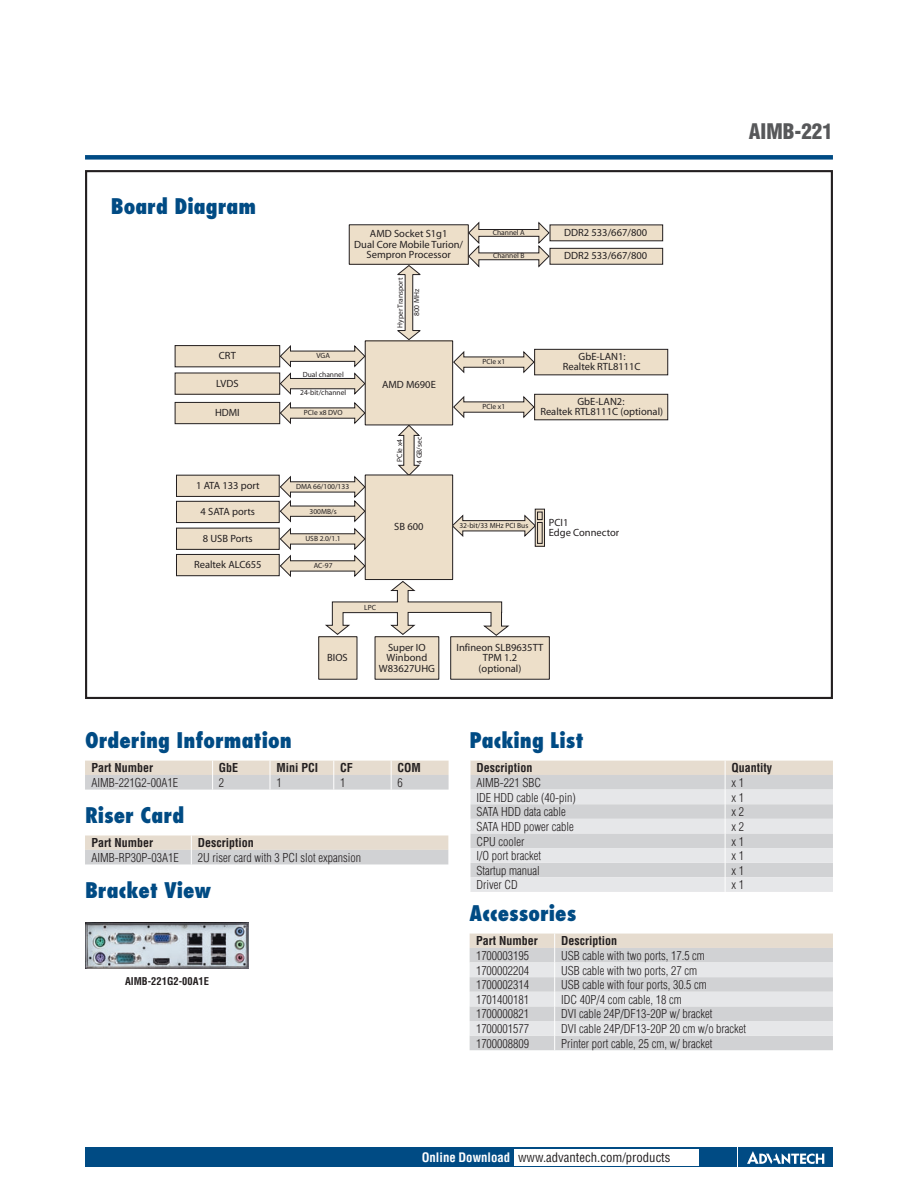
<style>
.page{position:relative;width:918px;height:1188px;background:#fff}
.page>*{position:absolute;margin:0;border:0;box-sizing:border-box;transform-origin:0 0}
.DS_Paragraph_Header{font:800 condensed 21px "Futura";color:#004b84}
.DS_Headline-1P{font:900 condensed 21px "Helvetica";color:#57585a}
.DS_www{font:condensed 12.75px "Helvetica";color:#231f20}
.DS_www-2{font:700 condensed 12.75px "Helvetica";color:#fff}
.DS_Tab-data{font:300 condensed 12px "Helvetica";color:#231f20}
.DS_Tab-data-2{font:700 condensed 12px "Helvetica";color:#231f20}
.t1{font:10.5px/10.5px "Myriad";color:#231f20;text-align:center}
.DS_photo_text{font:700 condensed 10.5px "Helvetica";color:#231f20}
.t2{font:7.5px/16.5px "Myriad";color:#231f20;text-align:center}
</style>
<div class="page">
<div style="left:85px;top:155px;width:748px;height:5px;background:#004b84"></div>
<div style="left:85px;top:1147px;width:651px;height:20px;background:#004b84"></div>
<div style="left:738px;top:1147px;width:95px;height:20px;background:#004b84"></div>
<svg style="left:747px;top:1151px;width:77px;height:13px"></svg>
<div style="left:514px;top:1149px;width:184px;height:16px;background:#fff"></div>
<svg style="left:85px;top:761px;width:364px;height:29px"></svg>
<svg style="left:85px;top:835px;width:363px;height:29px"></svg>
<svg style="left:470px;top:761px;width:363px;height:131px"></svg>
<svg style="left:470px;top:934px;width:363px;height:116px"></svg>
<img style="left:85px;top:923px;width:164px;height:46px">
<div style="left:319px;top:637px;width:38px;height:42px;background:#eddfc9"></div>
<div style="left:318px;top:636px;width:39px;height:44px;border:1px solid #231f20"></div>
<div style="left:375px;top:637px;width:64px;height:42px;background:#eddfc9"></div>
<div style="left:375px;top:636px;width:64px;height:44px;border:1px solid #231f20"></div>
<div style="left:451px;top:637px;width:98px;height:42px;background:#eddfc9"></div>
<div style="left:450px;top:636px;width:100px;height:44px;border:1px solid #231f20"></div>
<div style="left:175px;top:346px;width:105px;height:21px;background:#eddfc9"></div>
<div style="left:175px;top:345px;width:105px;height:22px;border:1px solid #231f20"></div>
<div style="left:175px;top:373px;width:105px;height:21px;background:#eddfc9"></div>
<div style="left:175px;top:373px;width:105px;height:22px;border:1px solid #231f20"></div>
<div style="left:175px;top:402px;width:105px;height:22px;background:#eddfc9"></div>
<div style="left:175px;top:402px;width:105px;height:22px;border:1px solid #231f20"></div>
<div style="left:550px;top:225px;width:113px;height:16px;background:#eddfc9"></div>
<div style="left:550px;top:248px;width:113px;height:16px;background:#eddfc9"></div>
<div style="left:550px;top:248px;width:113px;height:17px;border:1px solid #231f20"></div>
<div style="left:176px;top:475px;width:103px;height:21px;background:#eddfc9"></div>
<div style="left:176px;top:475px;width:104px;height:22px;border:1px solid #231f20"></div>
<div style="left:176px;top:501px;width:103px;height:22px;background:#eddfc9"></div>
<div style="left:176px;top:501px;width:104px;height:22px;border:1px solid #231f20"></div>
<div style="left:176px;top:528px;width:103px;height:21px;background:#eddfc9"></div>
<div style="left:176px;top:528px;width:104px;height:22px;border:1px solid #231f20"></div>
<div style="left:176px;top:554px;width:103px;height:22px;background:#eddfc9"></div>
<div style="left:176px;top:554px;width:104px;height:22px;border:1px solid #231f20"></div>
<div style="left:535px;top:349px;width:133px;height:26px;background:#eddfc9"></div>
<div style="left:534px;top:349px;width:134px;height:26px;border:1px solid #231f20"></div>
<div style="left:535px;top:394px;width:133px;height:26px;background:#eddfc9"></div>
<div style="left:534px;top:394px;width:134px;height:26px;border:1px solid #231f20"></div>
<svg style="left:279px;top:221px;width:271px;height:415px"></svg>
<div style="left:537px;top:512px;width:6px;height:8px;border:1px solid #231f20"></div>
<hr style="left:538px;top:522px;width:4px;height:21px;background:#eddfc9">
<div style="left:537px;top:522px;width:6px;height:22px;border:1px solid #231f20"></div>
<p class="DS_Paragraph_Header" style="left:111px;top:193px;width:147px">Board Diagram</p>
<p class="t1" style="left:354px;top:229px;width:110px">AMD Socket S1g1<br>Dual Core Mobile Turion/<br>Sempron Processor</p>
<p class="t2" style="left:392px;top:328px;width:52px;rotate:-90deg">Hyper Transport<br>800 MHz</p>
<p class="t1" style="left:219px;top:351px;width:19px">CRT</p>
<p class="t2" style="left:316px;top:348px;width:15px">VGA</p>
<p class="t1" style="left:216px;top:378px;width:24px">LVDS</p>
<p class="t1" style="left:215px;top:408px;width:26px">HDMI</p>
<p class="t2" style="left:304px;top:405px;width:40px">PCIe x8 DVO</p>
<p class="t2" style="left:303px;top:367px;width:43px">Dual channel</p>
<p class="t2" style="left:300px;top:385px;width:48px">24-bit/channel</p>
<p class="t1" style="left:382px;top:380px;width:55px">AMD M690E</p>
<p class="t2" style="left:392px;top:462px;width:24px;rotate:-90deg">PCIe x4</p>
<p class="t2" style="left:411px;top:464px;width:29px;rotate:-90deg">4 GB/sec</p>
<p class="t2" style="left:493px;top:225px;width:34px">Channel A</p>
<p class="t2" style="left:493px;top:248px;width:33px">Channel B</p>
<p class="t2" style="left:482px;top:354px;width:24px">PCIe x1</p>
<p class="t2" style="left:482px;top:399px;width:24px">PCIe x1</p>
<p class="t1" style="left:196px;top:481px;width:65px">1 ATA 133 port</p>
<p class="t1" style="left:201px;top:507px;width:56px">4 SATA ports</p>
<p class="t1" style="left:203px;top:534px;width:51px">8 USB Ports</p>
<p class="t1" style="left:194px;top:560px;width:69px">Realtek ALC655</p>
<p class="t2" style="left:296px;top:479px;width:55px">DMA 66/100/133</p>
<p class="t2" style="left:310px;top:504px;width:29px">300MB/s</p>
<p class="t2" style="left:305px;top:531px;width:37px">USB 2.0/1.1</p>
<p class="t2" style="left:314px;top:557px;width:20px">AC-97</p>
<p class="t1" style="left:394px;top:522px;width:31px">SB 600</p>
<p class="t2" style="left:459px;top:518px;width:70px">32-bit/33 MHz PCI Bus</p>
<p class="t1" style="left:564px;top:228px;width:84px">DDR2 533/667/800</p>
<p class="t1" style="left:564px;top:251px;width:84px">DDR2 533/667/800</p>
<p class="t1" style="left:563px;top:352px;width:79px">GbE-LAN1:<br>Realtek RTL8111C</p>
<p class="t1" style="left:540px;top:397px;width:124px">GbE-LAN2:<br>Realtek RTL8111C (optional)</p>
<p class="t1" style="left:549px;top:517px;width:72px;text-align:left">PCI1<br>Edge Connector</p>
<p class="t2" style="left:364px;top:600px;width:13px">LPC</p>
<p class="t1" style="left:327px;top:653px;width:22px">BIOS</p>
<p class="t1" style="left:379px;top:642px;width:58px">Super IO<br>Winbond<br>W83627UHG</p>
<p class="t1" style="left:457px;top:642px;width:88px">Infineon SLB9635TT<br>TPM 1.2<br>(optional)</p>
<p class="DS_Headline-1P" style="left:749px;top:119px;width:86px">AIMB-221</p>
<p class="DS_Paragraph_Header" style="left:85px;top:727px;width:208px">Ordering Information</p>
<p class="DS_Tab-data-2" style="left:91px;top:761px;width:63px">Part Number</p>
<p class="DS_Tab-data-2" style="left:219px;top:761px;width:21px">GbE</p>
<p class="DS_Tab-data-2" style="left:276px;top:761px;width:43px">Mini PCI</p>
<p class="DS_Tab-data-2" style="left:340px;top:761px;width:14px">CF</p>
<p class="DS_Tab-data-2" style="left:398px;top:761px;width:25px">COM</p>
<p class="DS_Tab-data" style="left:91px;top:776px;width:88px">AIMB-221G2-00A1E</p>
<p class="DS_Tab-data" style="left:219px;top:776px;width:7px">2</p>
<p class="DS_Tab-data" style="left:276px;top:776px;width:7px">1</p>
<p class="DS_Tab-data" style="left:340px;top:776px;width:7px">1</p>
<p class="DS_Tab-data" style="left:398px;top:776px;width:7px">6</p>
<p class="DS_Paragraph_Header" style="left:85px;top:802px;width:101px">Riser Card</p>
<p class="DS_Tab-data-2" style="left:91px;top:836px;width:63px">Part Number</p>
<p class="DS_Tab-data-2" style="left:198px;top:836px;width:57px">Description</p>
<p class="DS_Tab-data" style="left:91px;top:851px;width:89px">AIMB-RP30P-03A1E</p>
<p class="DS_Tab-data" style="left:198px;top:851px;width:165px">2U riser card with 3 PCI slot expansion</p>
<p class="DS_Paragraph_Header" style="left:85px;top:877px;width:128px">Bracket View</p>
<p class="DS_photo_text" style="left:125px;top:975px;width:86px">AIMB-221G2-00A1E</p>
<p class="DS_Paragraph_Header" style="left:470px;top:727px;width:116px">Packing List</p>
<p class="DS_Tab-data-2" style="left:476px;top:761px;width:57px">Description</p>
<p class="DS_Tab-data-2" style="left:732px;top:761px;width:42px">Quantity</p>
<p class="DS_Tab-data" style="left:476px;top:776px;width:66px">AIMB-221 SBC</p>
<p class="DS_Tab-data" style="left:732px;top:776px;width:14px">x 1</p>
<p class="DS_Tab-data" style="left:476px;top:790px;width:101px">IDE HDD cable (40-pin)</p>
<p class="DS_Tab-data" style="left:732px;top:790px;width:14px">x 1</p>
<p class="DS_Tab-data" style="left:476px;top:805px;width:91px">SATA HDD data cable</p>
<p class="DS_Tab-data" style="left:732px;top:805px;width:14px">x 2</p>
<p class="DS_Tab-data" style="left:476px;top:820px;width:99px">SATA HDD power cable</p>
<p class="DS_Tab-data" style="left:732px;top:820px;width:14px">x 2</p>
<p class="DS_Tab-data" style="left:476px;top:834px;width:49px">CPU cooler</p>
<p class="DS_Tab-data" style="left:732px;top:834px;width:14px">x 1</p>
<p class="DS_Tab-data" style="left:476px;top:849px;width:66px">I/O port bracket</p>
<p class="DS_Tab-data" style="left:732px;top:849px;width:14px">x 1</p>
<p class="DS_Tab-data" style="left:476px;top:863px;width:65px">Startup manual</p>
<p class="DS_Tab-data" style="left:732px;top:863px;width:14px">x 1</p>
<p class="DS_Tab-data" style="left:476px;top:878px;width:43px">Driver CD</p>
<p class="DS_Tab-data" style="left:732px;top:878px;width:14px">x 1</p>
<p class="DS_Paragraph_Header" style="left:470px;top:900px;width:108px">Accessories</p>
<p class="DS_Tab-data-2" style="left:476px;top:934px;width:63px">Part Number</p>
<p class="DS_Tab-data-2" style="left:561px;top:934px;width:57px">Description</p>
<p class="DS_Tab-data" style="left:476px;top:949px;width:55px">1700003195</p>
<p class="DS_Tab-data" style="left:561px;top:949px;width:145px">USB cable with two ports, 17.5 cm</p>
<p class="DS_Tab-data" style="left:476px;top:963px;width:55px">1700002204</p>
<p class="DS_Tab-data" style="left:561px;top:963px;width:137px">USB cable with two ports, 27 cm</p>
<p class="DS_Tab-data" style="left:476px;top:978px;width:55px">1700002314</p>
<p class="DS_Tab-data" style="left:561px;top:978px;width:147px">USB cable with four ports, 30.5 cm</p>
<p class="DS_Tab-data" style="left:476px;top:993px;width:55px">1701400181</p>
<p class="DS_Tab-data" style="left:561px;top:993px;width:122px">IDC 40P/4 com cable, 18 cm</p>
<p class="DS_Tab-data" style="left:476px;top:1007px;width:55px">1700000821</p>
<p class="DS_Tab-data" style="left:561px;top:1007px;width:153px">DVI cable 24P/DF13-20P w/ bracket</p>
<p class="DS_Tab-data" style="left:476px;top:1022px;width:55px">1700001577</p>
<p class="DS_Tab-data" style="left:561px;top:1022px;width:187px">DVI cable 24P/DF13-20P 20 cm w/o bracket</p>
<p class="DS_Tab-data" style="left:476px;top:1036px;width:55px">1700008809</p>
<p class="DS_Tab-data" style="left:561px;top:1036px;width:153px">Printer port cable, 25 cm, w/ bracket</p>
<p class="DS_www-2" style="left:422px;top:1150px;width:90px">Online Download</p>
<p class="DS_www" style="left:518px;top:1150px;width:154px">www.advantech.com/products</p>
</div>
